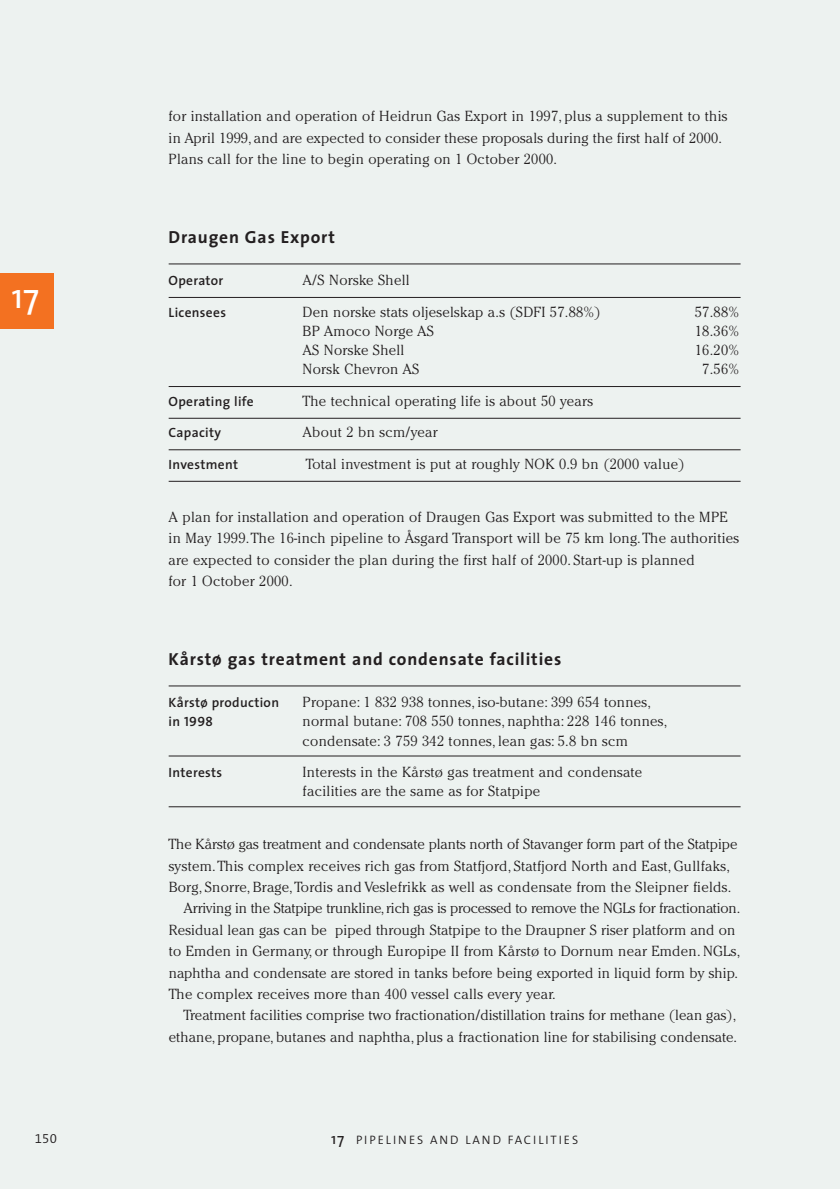
<style>
.page{position:relative;width:840px;height:1189px;background:#fff}
.page>*{position:absolute;margin:0;border:0;box-sizing:border-box;transform-origin:0 0}
.t1{font:35px "The Sans";color:#fff}
.t2{font:700 17.5px "The Sans";letter-spacing:.05em;color:#231f20}
.t3{font:300 14.53px/21.3px "Cheltenham";letter-spacing:.02em;color:#231f20}
.t4{font:300 14.53px "Cheltenham";letter-spacing:-.01em;color:#231f20}
.t5{font:300 14.53px "Cheltenham";letter-spacing:-.005em;color:#231f20}
.t6{font:600 13.47px "The Sans";letter-spacing:.025em;color:#231f20}
.t7{font:13.47px "The Sans Semi Bold Caps";color:#231f20}
.t8{font:13.12px "The Sans Semi Light Expert";color:#231f20}
.t9{font:300 12.25px "The Sans";letter-spacing:.155em;color:#231f20}
.s1{font-family:"The Sans";font-weight:600}
.s2{font-family:"The Sans Caps";font-weight:400;font-size:14px;color:#edf2f0}
.s3{font-weight:400;font-size:15.58px}
</style>
<div class="page">
<div style="left:0;top:0;width:840px;height:1188px;background:#edf2f0"></div>
<h1 class="t1" style="left:11px;top:283px;width:29px">17</h1>
<p class="t8" style="left:35px;top:1130px;width:24px">150</p>
<p class="t3" style="left:169px;top:107px;width:560px">for installation and operation of Heidrun Gas Export in 1997, plus a supplement to this in April 1999, and are expected to consider these proposals during the first half of 2000.<br>Plans call for the line to begin operating on 1 October 2000.</p>
<p class="t2" style="left:169px;top:230px;width:168px">Draugen Gas Export</p>
<p class="t6" style="left:169px;top:275px;width:56px">Operator</p>
<p class="t3" style="left:303px;top:271px;width:109px">A/S Norske Shell</p>
<p class="t6" style="left:169px;top:307px;width:59px">Licensees</p>
<p class="t3" style="left:303px;top:302px;width:300px">Den norske stats oljeselskap a.s (SDFI 57.88%)</p>
<p class="t3" style="left:695px;top:302px;width:46px">57.88%</p>
<p class="t3" style="left:303px;top:321px;width:133px">BP Amoco Norge AS</p>
<p class="t3" style="left:695px;top:321px;width:46px">18.36%</p>
<p class="t3" style="left:303px;top:341px;width:103px">AS Norske Shell</p>
<p class="t3" style="left:695px;top:341px;width:46px">16.20%</p>
<p class="t3" style="left:303px;top:360px;width:118px">Norsk Chevron AS</p>
<p class="t3" style="left:702px;top:360px;width:38px">7.56%</p>
<p class="t6" style="left:169px;top:396px;width:87px">Operating life</p>
<p class="t3" style="left:303px;top:391px;width:292px">The technical operating life is about 50 years</p>
<p class="t6" style="left:169px;top:428px;width:54px">Capacity</p>
<p class="t3" style="left:303px;top:423px;width:136px">About 2 bn scm/year</p>
<p class="t6" style="left:169px;top:459px;width:71px">Investment</p>
<p class="t3" style="left:306px;top:454px;width:380px">Total investment is put at roughly NOK 0.9 bn (2000 value)</p>
<p class="t3" style="left:169px;top:507px;width:572px">A plan for installation and operation of Draugen Gas Export was submitted to the MPE in May 1999.The 16-inch pipeline to Åsgard Transport will be 75 km long.The authorities are expected to consider the plan during the first half of 2000. Start-up is planned<br>for 1 October 2000.</p>
<p class="t2" style="left:169px;top:652px;width:394px">Kårstø gas treatment and condensate facilities</p>
<p class="t6" style="left:169px;top:697px;width:112px">Kårstø production</p>
<p class="t3" style="left:303px;top:692px;width:350px">Propane: 1 832 938 tonnes, iso-butane: 399 654 tonnes,</p>
<p class="t7" style="left:169px;top:713px;width:46px"><span class="s1">in</span> 1998</p>
<p class="t3" style="left:303px;top:713px;width:366px;line-height:19.2px">normal butane: 708 550 tonnes, naphtha: 228 146 tonnes, condensate: 3 759 342 tonnes, lean gas: 5.8 bn scm</p>
<p class="t6" style="left:169px;top:767px;width:55px">Interests</p>
<p class="t3" style="left:303px;top:763px;width:341px;line-height:19.2px">Interests in the Kårstø gas treatment and condensate facilities are the same as for Statpipe</p>
<p class="t5" style="left:169px;top:839px;width:570px">The Kårstø gas treatment and condensate plants north of Stavanger form part of the Statpipe</p>
<p class="t3" style="left:169px;top:856px;width:563px">system.This complex receives rich gas from Statfjord, Statfjord North and East,Gullfaks,</p>
<p class="t3" style="left:169px;top:877px;width:564px">Borg, Snorre, Brage,Tordis and Veslefrikk as well as condensate from the Sleipner fields.</p>
<p class="t4" style="left:184px;top:903px;width:558px">Arriving in the Statpipe trunkline,rich gas is processed to remove the NGLs for fractionation.</p>
<p class="t3" style="left:169px;top:920px;width:568px">Residual lean gas can be piped through Statpipe to the Draupner S riser platform and on</p>
<p class="t3" style="left:169px;top:941px;width:573px">to Emden in Germany, or through Europipe II from Kårstø to Dornum near Emden.NGLs,</p>
<p class="t3" style="left:169px;top:963px;width:571px">naphtha and condensate are stored in tanks before being exported in liquid form by ship.</p>
<p class="t3" style="left:169px;top:984px;width:389px">The complex receives more than 400 vessel calls every year.</p>
<p class="t3" style="left:184px;top:1005px;width:554px">Treatment facilities comprise two fractionation/distillation trains for methane (lean gas),</p>
<p class="t3" style="left:169px;top:1027px;width:570px">ethane, propane, butanes and naphtha, plus a fractionation line for stabilising condensate.</p>
<p class="t9" style="left:331px;top:1135px;width:249px"><span class="s2">17</span><span class="s3">17</span> PIPELINES AND LAND FACILITIES</p>
</div>
